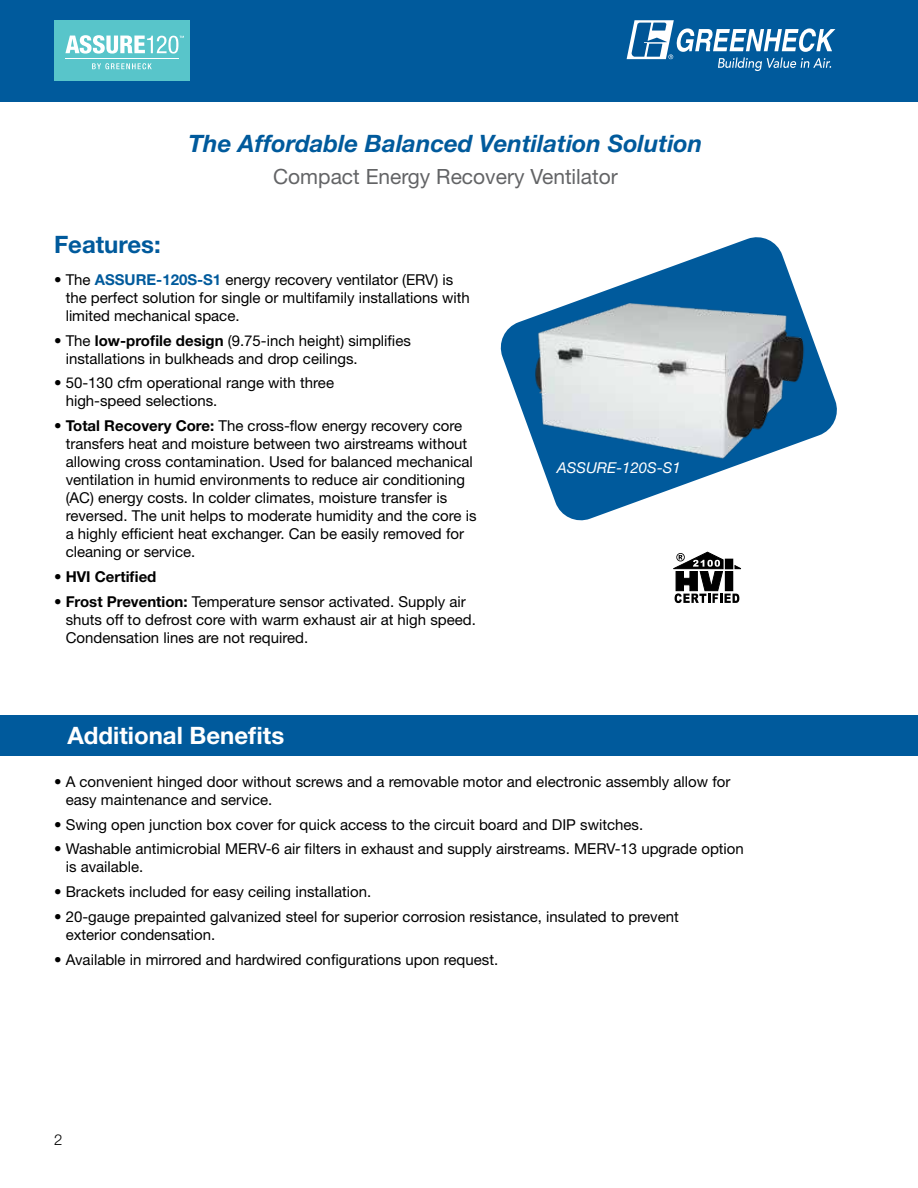
<style>
.page{position:relative;width:918px;height:1188px;background:#fff}
.page>*{position:absolute;margin:0;border:0;box-sizing:border-box;transform-origin:0 0}
.t1{font:italic 700 24px "Helvetica Neue LT Std";color:#005a9c}
.t2{font:700 24px "Helvetica Neue LT Std";color:#fff}
.t3{font:700 24px "Helvetica Neue LT Std";color:#005a9c}
.t4{font:21px "Helvetica Neue LT Std";color:#636466}
.t5{font:15px/18px "Helvetica Neue LT Std";color:#000}
.t6{font:italic 15px "Helvetica Neue LT Std";color:#fff}
.t7{font:700 15px "Helvetica Neue LT Std";color:#000}
.t8{font:300 15px "Helvetica Neue LT Std";color:#000}
.s1{font-weight:700;color:#005a9c}
.s2{font-weight:700}
.s3{font-weight:400}
</style>
<div class="page">
<div style="left:0;top:0;width:918px;height:101px;background:#005a9c"></div>
<svg style="left:627px;top:20px;width:208px;height:51px"></svg>
<div style="left:54px;top:20px;width:136px;height:61px;background:#58c5ca"></div>
<svg style="left:65px;top:35px;width:119px;height:19px"></svg>
<svg style="left:92px;top:63px;width:60px;height:6px"></svg>
<hr style="left:65px;top:58px;width:113px;height:1px;background:#fff">
<svg style="left:500px;top:237px;width:337px;height:284px"></svg>
<img style="left:521px;top:290px;width:294px;height:182px">
<div style="left:0;top:716px;width:918px;height:40px;background:#005a9c"></div>
<svg style="left:674px;top:552px;width:67px;height:51px"></svg>
<h1 class="t1" style="left:188px;top:129px;width:516px">The Affordable Balanced Ventilation Solution</h1>
<h2 class="t4" style="left:273px;top:164px;width:346px">Compact Energy Recovery Ventilator</h2>
<h1 class="t3" style="left:54px;top:230px;width:108px">Features:</h1>
<p class="t5" style="left:66px;top:270px;width:406px;text-indent:-12px">• The <span class="s1">ASSURE-120S-S1</span> energy recovery ventilator (ERV) is the perfect solution for single or multifamily installations with limited mechanical space.</p>
<p class="t5" style="left:66px;top:331px;width:347px;text-indent:-12px">• The <span class="s2">low-profile design</span> (9.75-inch height) simplifies installations in bulkheads and drop ceilings.</p>
<p class="t5" style="left:66px;top:374px;width:270px;text-indent:-12px">• 50-130 cfm operational range with three high-speed selections.</p>
<p class="t5" style="left:66px;top:417px;width:412px;text-indent:-12px">• <span class="s2">Total Recovery Core:</span> The cross-flow energy recovery core transfers heat and moisture between two airstreams without allowing cross contamination. Used for balanced mechanical ventilation in humid environments to reduce air conditioning (AC) energy costs. In colder climates, moisture transfer is reversed. The unit helps to moderate humidity and the core is a highly efficient heat exchanger. Can be easily removed for cleaning or service.</p>
<p class="t7" style="left:54px;top:567px;width:104px"><span class="s3">•</span> HVI Certified</p>
<p class="t5" style="left:66px;top:592px;width:412px;text-indent:-12px">• <span class="s2">Frost Prevention:</span> Temperature sensor activated. Supply air shuts off to defrost core with warm exhaust air at high speed.<br>Condensation lines are not required.</p>
<p class="t6" style="left:557px;top:459px;width:126px">ASSURE-120S-S1</p>
<h1 class="t2" style="left:68px;top:721px;width:218px">Additional Benefits</h1>
<p class="t5" style="left:66px;top:772px;width:666px;text-indent:-12px">• A convenient hinged door without screws and a removable motor and electronic assembly allow for easy maintenance and service.</p>
<p class="t5" style="left:54px;top:815px;width:591px">• Swing open junction box cover for quick access to the circuit board and DIP switches.</p>
<p class="t5" style="left:66px;top:840px;width:680px;text-indent:-12px">• Washable antimicrobial MERV-6 air filters in exhaust and supply airstreams. MERV-13 upgrade option is available.</p>
<p class="t5" style="left:54px;top:883px;width:319px">• Brackets included for easy ceiling installation.</p>
<p class="t5" style="left:66px;top:907px;width:615px;text-indent:-12px">• 20-gauge prepainted galvanized steel for superior corrosion resistance, insulated to prevent exterior condensation.</p>
<p class="t5" style="left:54px;top:950px;width:446px">• Available in mirrored and hardwired configurations upon request.</p>
<p class="t8" style="left:54px;top:1130px;width:10px">2</p>
</div>
